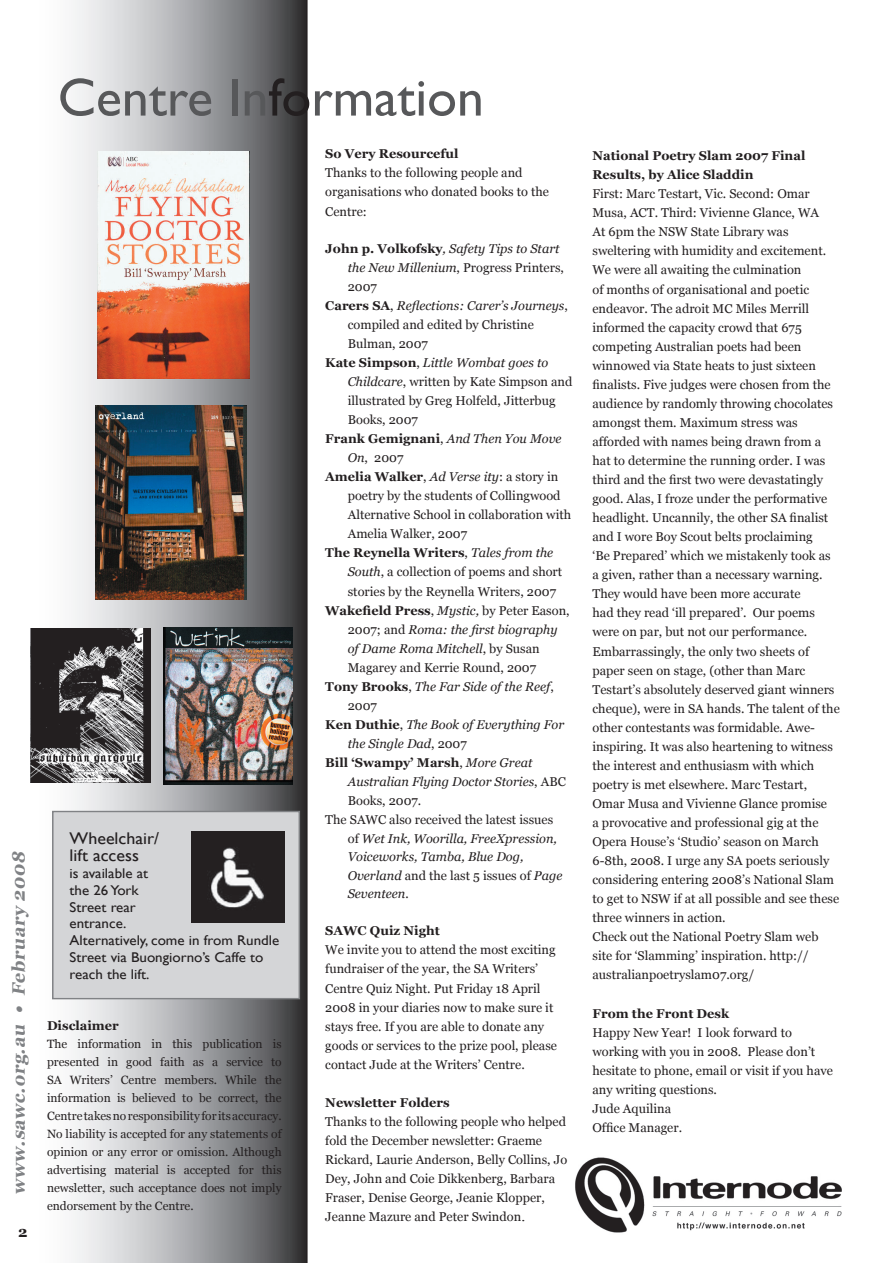
<style>
.page{position:relative;width:893px;height:1263px;background:#fff}
.page>*{position:absolute;margin:0;border:0;box-sizing:border-box;transform-origin:0 0}
.t1{font:54px "Gill Sans";color:#57585a}
.t2{font:italic 700 18px "Georgia";color:#808285}
.t3{font:16.95px/17px "Gill Sans";color:#231f20;scale:1.06 1}
.t4{font:700 15px "Georgia";color:#231f20}
.t5{font:14.1px/17px "Gill Sans";color:#231f20;scale:1.06 1}
.t6{font:12.75px/19px "Georgia";color:#231f20}
.t7{font:italic 12.75px "Georgia";color:#231f20}
.t8{font:700 12.75px/19px "Georgia";color:#231f20}
.t9{font:12px/18px "Georgia";color:#231f20;text-align:justify}
.s1{color:#231f20}
.s2{font-weight:700;font-style:normal}
.s3{font-style:italic}
.s4{font-style:normal}
.s5{font-weight:400}
.s6{font-weight:400;font-style:italic}
.s7{font-family:"Times New Roman";font-size:18px}
</style>
<div class="page">
<svg style="left:31px;top:0;width:277px;height:1263px"></svg>
<div style="left:53px;top:811px;width:246px;height:188px;background:#d4d5d7"></div>
<div style="left:52px;top:811px;width:248px;height:188px;border:1px solid #808285"></div>
<img style="left:192px;top:831px;width:92px;height:92px">
<img style="left:575px;top:1157px;width:267px;height:76px">
<img style="left:98px;top:151px;width:152px;height:227px">
<img style="left:95px;top:405px;width:152px;height:195px">
<img style="left:31px;top:628px;width:120px;height:154px">
<img style="left:163px;top:628px;width:129px;height:157px">
<h2 class="t2" style="left:9px;top:1195px;width:348px;rotate:-90deg">www.sawc.org.au • February 2008</h2>
<p class="t4" style="left:18px;top:1223px;width:11px">2</p>
<h1 class="t1" style="left:58px;top:66px;width:428px">Centre In<span class="s1">fo</span>rmation</h1>
<h3 class="t3" style="left:70px;top:829px;width:86px">Wheelchair/ lift access</h3>
<p class="t5" style="left:70px;top:864px;width:199px">is available at<br>the 26 York<br>Street rear<br>entrance.<br>Alternatively, come in from Rundle<br>Street via Buongiorno’s Caffe to reach the lift.</p>
<p class="t8" style="left:47px;top:1016px;width:73px">Disclaimer</p>
<p class="t9" style="left:47px;top:1034px;width:236px">The information in this publication is presented in good faith as a service to SA Writers’ Centre members. While the information is believed to be correct, the Centre takes no responsibility for its accuracy.<br>No liability is accepted for any statements of opinion or any error or omission. Although advertising material is accepted for this newsletter, such acceptance does not imply endorsement by the Centre.</p>
<p class="t8" style="left:325px;top:144px;width:135px">So Very Resourceful</p>
<p class="t6" style="left:325px;top:163px;width:225px">Thanks to the following people and organisations who donated books to the<br>Centre:</p>
<p class="t7" style="left:325px;top:241px;width:236px"><span class="s2">John p. Volkofsky</span>, Safety Tips to Start</p>
<p class="t6" style="left:348px;top:258px;width:218px"><span class="s3">the New Millenium</span>, Progress Printers,</p>
<p class="t6" style="left:348px;top:277px;width:31px">2007</p>
<p class="t7" style="left:325px;top:298px;width:244px"><span class="s2">Carers SA</span><span class="s4">,</span> Reflections: Carer’s Journeys<span class="s4">,</span></p>
<p class="t6" style="left:348px;top:315px;width:188px">compiled and edited by Christine</p>
<p class="t6" style="left:348px;top:334px;width:82px">Bulman, 2007</p>
<p class="t7" style="left:325px;top:355px;width:225px"><span class="s2">Kate Simpson</span><span class="s4">,</span> Little Wombat goes to</p>
<p class="t6" style="left:348px;top:372px;width:226px"><span class="s3">Childcare</span>, written by Kate Simpson and</p>
<p class="t6" style="left:348px;top:391px;width:209px">illustrated by Greg Holfeld, Jitterbug</p>
<p class="t6" style="left:348px;top:410px;width:72px">Books, 2007</p>
<p class="t8" style="left:325px;top:429px;width:238px">Frank Gemignani<span class="s5">,</span> <span class="s6">And Then You Move</span></p>
<p class="t6" style="left:348px;top:448px;width:57px"><span class="s3">On</span>, 2007</p>
<p class="t8" style="left:325px;top:467px;width:234px">Amelia Walker<span class="s5">,</span> <span class="s6">Ad Verse ity</span><span class="s5">: a story in</span></p>
<p class="t6" style="left:348px;top:486px;width:214px">poetry by the students of Collingwood</p>
<p class="t6" style="left:348px;top:505px;width:225px">Alternative School in collaboration with</p>
<p class="t6" style="left:348px;top:524px;width:121px">Amelia Walker, 2007</p>
<p class="t8" style="left:325px;top:543px;width:230px">The Reynella Writers<span class="s5">,</span> <span class="s6">Tales from the</span></p>
<p class="t6" style="left:348px;top:562px;width:216px"><span class="s3">South</span>, a collection of poems and short</p>
<p class="t6" style="left:348px;top:582px;width:210px">stories by the Reynella Writers, 2007</p>
<p class="t8" style="left:325px;top:601px;width:246px">Wakefield Press<span class="s5">,</span> <span class="s6">Mystic,</span> <span class="s5">by Peter Eason,</span></p>
<p class="t7" style="left:348px;top:622px;width:211px"><span class="s4">2007; and</span> Roma: the first biography</p>
<p class="t7" style="left:348px;top:641px;width:193px">of Dame Roma Mitchell<span class="s4">, by Susan</span></p>
<p class="t6" style="left:348px;top:658px;width:190px">Magarey and Kerrie Round, 2007</p>
<p class="t7" style="left:325px;top:679px;width:230px"><span class="s2">Tony Brooks</span><span class="s4">,</span> The Far Side of the Reef<span class="s4">,</span></p>
<p class="t6" style="left:348px;top:696px;width:31px">2007</p>
<p class="t7" style="left:325px;top:717px;width:241px"><span class="s2">Ken Duthie</span><span class="s4">,</span> The Book of Everything For</p>
<p class="t7" style="left:348px;top:736px;width:121px">the Single Dad<span class="s4">, 2007</span></p>
<p class="t8" style="left:325px;top:753px;width:209px">Bill ‘Swampy’ Marsh<span class="s5">,</span> <span class="s6">More Great</span></p>
<p class="t7" style="left:348px;top:774px;width:220px">Australian Flying Doctor Stories<span class="s4">, ABC</span></p>
<p class="t6" style="left:348px;top:791px;width:75px">Books, 2007.</p>
<p class="t6" style="left:325px;top:810px;width:229px">The SAWC also received the latest issues</p>
<p class="t7" style="left:348px;top:831px;width:211px"><span class="s4">of</span> Wet Ink, Woorilla, FreeXpression,</p>
<p class="t7" style="left:348px;top:849px;width:177px">Voiceworks, Tamba, Blue Dog,</p>
<p class="t6" style="left:348px;top:866px;width:216px"><span class="s3">Overland</span> and the last 5 issues of <span class="s3">Page</span></p>
<p class="t7" style="left:348px;top:887px;width:62px">Seventeen.</p>
<p class="t8" style="left:325px;top:921px;width:116px">SAWC Quiz Night</p>
<p class="t6" style="left:325px;top:940px;width:233px">We invite you to attend the most exciting fundraiser of the year, the SA Writers’ Centre Quiz Night. Put Friday 18 April 2008 in your diaries now to make sure it stays free. If you are able to donate any goods or services to the prize pool, please contact Jude at the Writers’ Centre.</p>
<p class="t8" style="left:325px;top:1093px;width:126px">Newsletter Folders</p>
<p class="t6" style="left:325px;top:1112px;width:243px">Thanks to the following people who helped fold the December newsletter: Graeme Rickard, Laurie Anderson, Belly Collins, Jo Dey, John and Coie Dikkenberg, Barbara Fraser, Denise George, Jeanie Klopper, Jeanne Mazure and Peter Swindon<span class="s7">.</span></p>
<p class="t8" style="left:592px;top:146px;width:214px">National Poetry Slam 2007 Final<br>Results, by Alice Sladdin</p>
<p class="t6" style="left:592px;top:184px;width:249px">First: Marc Testart, Vic. Second: Omar Musa, ACT. Third: Vivienne Glance, WA<br>At 6pm the NSW State Library was sweltering with humidity and excitement.<br>We were all awaiting the culmination<br>of months of organisational and poetic endeavor. The adroit MC Miles Merrill informed the capacity crowd that 675 competing Australian poets had been winnowed via State heats to just sixteen finalists. Five judges were chosen from the audience by randomly throwing chocolates amongst them. Maximum stress was afforded with names being drawn from a hat to determine the running order. I was third and the first two were devastatingly good. Alas, I froze under the performative headlight. Uncannily, the other SA finalist and I wore Boy Scout belts proclaiming<br>‘Be Prepared’ which we mistakenly took as a given, rather than a necessary warning.<br>They would have been more accurate<br>had they read ‘ill prepared’. Our poems were on par, but not our performance.<br>Embarrassingly, the only two sheets of paper seen on stage, (other than Marc Testart’s absolutely deserved giant winners cheque), were in SA hands. The talent of the other contestants was formidable. Awe&shy;inspiring. It was also heartening to witness the interest and enthusiasm with which poetry is met elsewhere. Marc Testart, Omar Musa and Vivienne Glance promise<br>a provocative and professional gig at the Opera House’s ‘Studio’ season on March 6-8th, 2008. I urge any SA poets seriously considering entering 2008’s National Slam to get to NSW if at all possible and see these three winners in action.<br>Check out the National Poetry Slam web site for ‘Slamming’ inspiration. http:// australianpoetryslam07.org/</p>
<p class="t8" style="left:592px;top:1003px;width:138px">From the Front Desk</p>
<p class="t6" style="left:592px;top:1022px;width:242px">Happy New Year! I look forward to working with you in 2008. Please don’t hesitate to phone, email or visit if you have any writing questions.<br>Jude Aquilina<br>Office Manager.</p>
</div>
